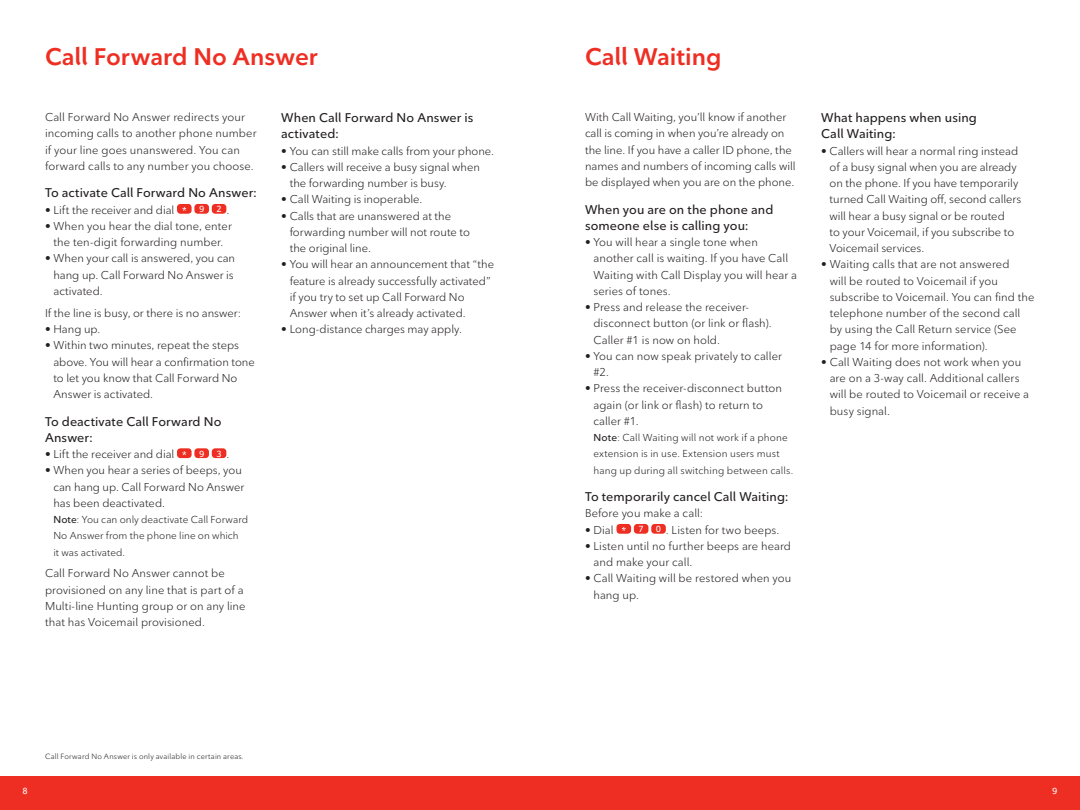
<style>
.page{position:relative;width:1080px;height:810px;background:#fff}
.page>*{position:absolute;margin:0;border:0;box-sizing:border-box;transform-origin:0 0}
.t1{font:600 23.75px "Ted Next";color:#ee2e22}
.t2{font:600 12.5px/16.2px "Ted Next";letter-spacing:.005em;color:#231f20}
.t3{font:11.25px/16.2px "Ted Next";letter-spacing:.005em;color:#231f20}
.t4{font:10px/16.2px "Ted Next";letter-spacing:.01em;color:#231f20}
.t5{font:600 8.75px "Ted Next";color:#fff}
.t6{font:7.5px "Ted Next";letter-spacing:.02em;color:#231f20}
.s1{font-family:"Helvetica Neue LT Std"}
.s2{font-weight:400;font-size:11.25px;color:#231f20}
.s3{font-weight:600}
.s4{font-weight:600;font-size:8.75px;color:#fff}
</style>
<div class="page">
<div style="left:0;top:776px;width:540px;height:34px;background:#ee2e22"></div>
<div style="left:540px;top:776px;width:540px;height:34px;background:#ee2e22"></div>
<div style="left:177px;top:204px;width:15px;height:10px;background:#ee2e22;border-radius:3px"></div>
<svg style="left:182px;top:207px;width:4px;height:4px"></svg>
<div style="left:194px;top:204px;width:15px;height:10px;background:#ee2e22;border-radius:3px"></div>
<div style="left:212px;top:204px;width:14px;height:10px;background:#ee2e22;border-radius:3px"></div>
<div style="left:177px;top:448px;width:15px;height:10px;background:#ee2e22;border-radius:3px"></div>
<svg style="left:182px;top:451px;width:4px;height:4px"></svg>
<div style="left:194px;top:448px;width:15px;height:10px;background:#ee2e22;border-radius:3px"></div>
<div style="left:212px;top:448px;width:14px;height:10px;background:#ee2e22;border-radius:3px"></div>
<div style="left:616px;top:524px;width:15px;height:10px;background:#ee2e22;border-radius:3px"></div>
<svg style="left:622px;top:527px;width:4px;height:4px"></svg>
<div style="left:634px;top:524px;width:14px;height:10px;background:#ee2e22;border-radius:3px"></div>
<div style="left:651px;top:524px;width:15px;height:10px;background:#ee2e22;border-radius:3px"></div>
<h1 class="t1" style="left:45px;top:43px;width:274px">Call Forward No Answer</h1>
<h1 class="t1" style="left:585px;top:43px;width:138px">Call Waiting</h1>
<p class="t3" style="left:45px;top:109px;width:213px">Call Forward No Answer redirects your incoming calls to another phone number if your line goes unanswered. You can forward calls to any number you choose.</p>
<p class="t2" style="left:45px;top:185px;width:214px">To activate Call Forward No Answer:</p>
<p class="t3" style="left:45px;top:202px;width:131px"><span class="s1">•</span> Lift the receiver and dial</p>
<p class="t5" style="left:199px;top:204px;width:7px">9</p>
<p class="t5" style="left:216px;top:204px;width:14px">2 <span class="s2">.</span></p>
<p class="t3" style="left:45px;top:218px;width:188px;text-align:center"><span class="s1">•</span> When you hear the dial tone, enter the ten-digit forwarding number.</p>
<p class="t3" style="left:53px;top:250px;width:183px;text-align:justify;text-indent:-8px"><span class="s1">•</span> When your call is answered, you can hang up. Call Forward No Answer is activated.</p>
<p class="t3" style="left:45px;top:305px;width:198px">If the line is busy, or there is no answer:</p>
<p class="t3" style="left:45px;top:321px;width:57px"><span class="s1">•</span> Hang up.</p>
<p class="t3" style="left:53px;top:337px;width:203px;text-indent:-8px"><span class="s1">•</span> Within two minutes, repeat the steps above. You will hear a confirmation tone to let you know that Call Forward No Answer is activated.</p>
<p class="t2" style="left:45px;top:413px;width:178px">To deactivate Call Forward No<br>Answer:</p>
<p class="t3" style="left:45px;top:446px;width:131px"><span class="s1">•</span> Lift the receiver and dial</p>
<p class="t5" style="left:199px;top:448px;width:7px">9</p>
<p class="t5" style="left:216px;top:448px;width:14px">3 <span class="s2">.</span></p>
<p class="t3" style="left:53px;top:462px;width:192px;text-indent:-8px"><span class="s1">•</span> When you hear a series of beeps, you can hang up. Call Forward No Answer has been deactivated.</p>
<p class="t4" style="left:53px;top:511px;width:196px"><span class="s3">Note</span>: You can only deactivate Call Forward<br>No Answer from the phone line on which<br>it was activated.</p>
<p class="t3" style="left:45px;top:565px;width:202px">Call Forward No Answer cannot be provisioned on any line that is part of a Multi-line Hunting group or on any line that has Voicemail provisioned.</p>
<p class="t2" style="left:281px;top:110px;width:194px">When Call Forward No Answer is activated:</p>
<p class="t3" style="left:281px;top:143px;width:214px"><span class="s1">•</span> You can still make calls from your phone.</p>
<p class="t3" style="left:290px;top:159px;width:192px;text-indent:-8px"><span class="s1">•</span> Callers will receive a busy signal when the forwarding number is busy.</p>
<p class="t3" style="left:281px;top:191px;width:143px"><span class="s1">•</span> Call Waiting is inoperable.</p>
<p class="t3" style="left:290px;top:208px;width:182px;text-indent:-8px"><span class="s1">•</span> Calls that are unanswered at the forwarding number will not route to the original line.</p>
<p class="t3" style="left:290px;top:256px;width:206px;text-indent:-8px"><span class="s1">•</span> You will hear an announcement that “the feature is already successfully activated” if you try to set up Call Forward No Answer when it’s already activated.</p>
<p class="t3" style="left:281px;top:321px;width:182px"><span class="s1">•</span> Long-distance charges may apply.</p>
<p class="t3" style="left:585px;top:109px;width:212px">With Call Waiting, you’ll know if another call is coming in when you’re already on the line. If you have a caller ID phone, the names and numbers of incoming calls will be displayed when you are on the phone.</p>
<p class="t2" style="left:585px;top:201px;width:190px">When you are on the phone and someone else is calling you:</p>
<p class="t3" style="left:593px;top:234px;width:205px;text-indent:-8px"><span class="s1">•</span> You will hear a single tone when another call is waiting. If you have Call<br>Waiting with Call Display you will hear a series of tones.</p>
<p class="t3" style="left:593px;top:299px;width:180px;text-indent:-8px"><span class="s1">•</span> Press and release the receiver&shy;disconnect button (or link or flash).<br>Caller #1 is now on hold.</p>
<p class="t3" style="left:593px;top:348px;width:190px;text-indent:-8px"><span class="s1">•</span> You can now speak privately to caller #2.</p>
<p class="t3" style="left:593px;top:380px;width:190px;text-indent:-8px"><span class="s1">•</span> Press the receiver-disconnect button again (or link or flash) to return to caller #1.</p>
<p class="t4" style="left:593px;top:430px;width:201px"><span class="s3">Note</span>: Call Waiting will not work if a phone extension is in use. Extension users must hang up during all switching between calls.</p>
<p class="t2" style="left:585px;top:489px;width:205px">To temporarily cancel Call Waiting:</p>
<p class="t3" style="left:585px;top:505px;width:120px">Before you make a call:</p>
<p class="t3" style="left:585px;top:522px;width:30px"><span class="s1">•</span> Dial</p>
<p class="t5" style="left:639px;top:524px;width:7px">7</p>
<p class="t3" style="left:656px;top:522px;width:125px"><span class="s4">0</span> . Listen for two beeps.</p>
<p class="t3" style="left:593px;top:538px;width:199px;text-indent:-8px"><span class="s1">•</span> Listen until no further beeps are heard and make your call.</p>
<p class="t3" style="left:593px;top:570px;width:200px;text-indent:-8px"><span class="s1">•</span> Call Waiting will be restored when you hang up.</p>
<p class="t2" style="left:821px;top:110px;width:157px">What happens when using<br>Call Waiting:</p>
<p class="t3" style="left:830px;top:143px;width:193px;text-indent:-8px"><span class="s1">•</span> Callers will hear a normal ring instead of a busy signal when you are already on the phone. If you have temporarily turned Call Waiting off, second callers will hear a busy signal or be routed<br>to your Voicemail, if you subscribe to Voicemail services.</p>
<p class="t3" style="left:830px;top:256px;width:206px;text-indent:-8px"><span class="s1">•</span> Waiting calls that are not answered<br>will be routed to Voicemail if you subscribe to Voicemail. You can find the telephone number of the second call by using the Call Return service (See page 14 for more information).</p>
<p class="t3" style="left:830px;top:354px;width:201px;text-indent:-8px"><span class="s1">•</span> Call Waiting does not work when you are on a 3-way call. Additional callers will be routed to Voicemail or receive a busy signal.</p>
<p class="t6" style="left:45px;top:752px;width:200px">Call Forward No Answer is only available in certain areas.</p>
<p class="t5" style="left:22px;top:786px;width:7px">8</p>
<p class="t5" style="left:1052px;top:786px;width:7px">9</p>
</div>
